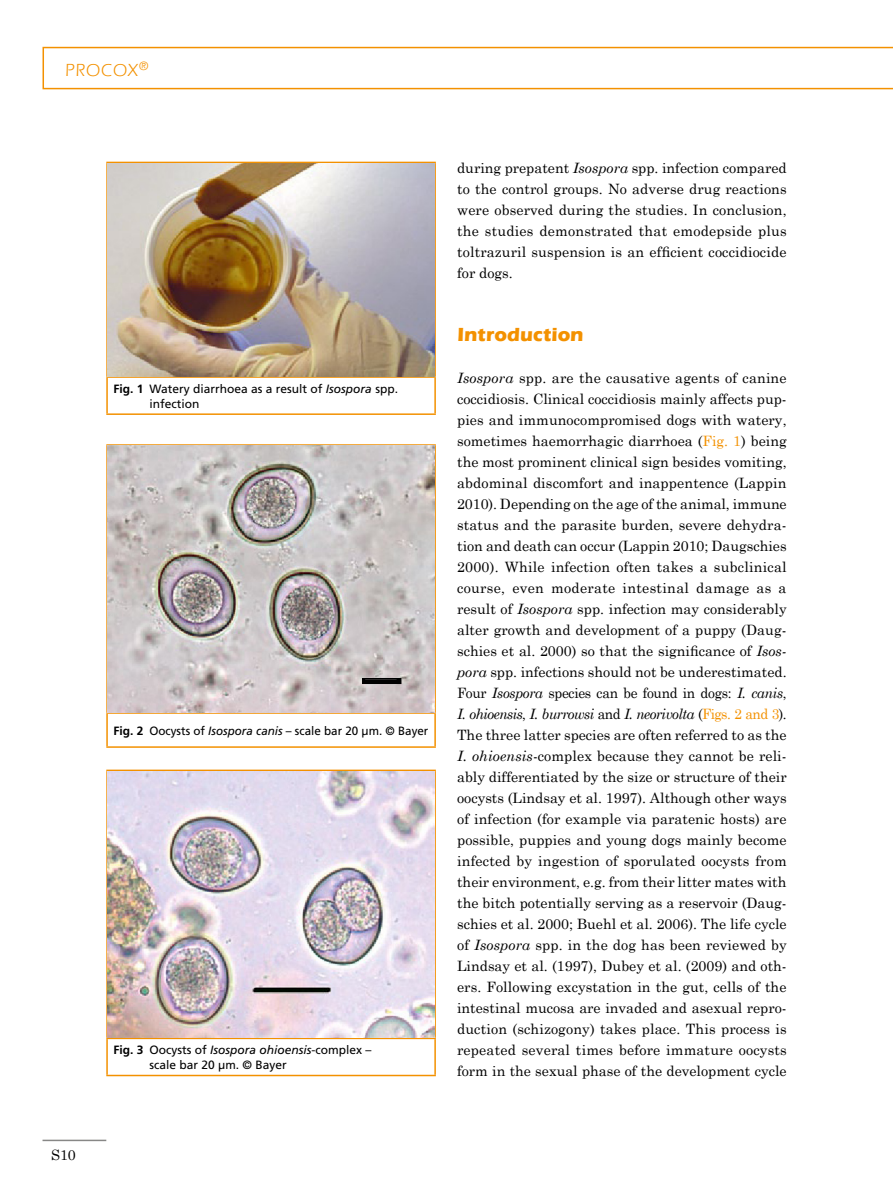
<style>
.page{position:relative;width:893px;height:1187px;background:#fff}
.page>*{position:absolute;margin:0;border:0;box-sizing:border-box;transform-origin:0 0}
.t1{font:700 19.5px "Itc Eras";color:#f39100}
.t2{font:18px "ITC Eras Std";letter-spacing:.05em;color:#f39100}
.t3{font:14.25px/21px "Century Schoolbook";letter-spacing:.01em;color:#000;text-align:justify}
.t4{font:12px/15px "Frutiger";color:#000}
.s1{font-weight:700}
.s2{font-style:italic}
.s3{color:#f39100}
</style>
<div class="page">
<hr style="left:43px;top:1139px;width:63px;height:1px;background:#878786">
<svg style="left:43px;top:47px;width:850px;height:42px"></svg>
<hr style="left:106px;top:1039px;width:2px;height:35px;background:#f39100">
<hr style="left:434px;top:1039px;width:2px;height:35px;background:#f39100">
<hr style="left:106px;top:1074px;width:330px;height:2px;background:#f39100">
<hr style="left:106px;top:769px;width:330px;height:2px;background:#f39100">
<hr style="left:106px;top:771px;width:2px;height:266px;background:#f39100">
<hr style="left:434px;top:771px;width:2px;height:266px;background:#f39100">
<hr style="left:106px;top:1037px;width:330px;height:2px;background:#f39100">
<img style="left:108px;top:771px;width:326px;height:266px">
<hr style="left:106px;top:378px;width:2px;height:35px;background:#f39100">
<hr style="left:434px;top:378px;width:2px;height:35px;background:#f39100">
<hr style="left:106px;top:413px;width:330px;height:2px;background:#f39100">
<hr style="left:106px;top:162px;width:330px;height:1px;background:#f39100">
<hr style="left:106px;top:163px;width:2px;height:213px;background:#f39100">
<hr style="left:434px;top:163px;width:2px;height:213px;background:#f39100">
<hr style="left:106px;top:376px;width:330px;height:2px;background:#f39100">
<img style="left:108px;top:163px;width:326px;height:213px">
<hr style="left:106px;top:713px;width:2px;height:33px;background:#f39100">
<hr style="left:434px;top:713px;width:2px;height:33px;background:#f39100">
<hr style="left:106px;top:746px;width:330px;height:1px;background:#f39100">
<hr style="left:106px;top:444px;width:330px;height:1px;background:#f39100">
<hr style="left:106px;top:445px;width:2px;height:267px;background:#f39100">
<hr style="left:434px;top:445px;width:2px;height:267px;background:#f39100">
<hr style="left:106px;top:712px;width:330px;height:1px;background:#f39100">
<img style="left:108px;top:445px;width:326px;height:267px">
<hr style="left:363px;top:678px;width:36px;height:1px;background:#000">
<div style="left:363px;top:679px;width:36px;height:5px;background:#000"></div>
<p class="t2" style="left:65px;top:60px;width:85px">PROCOX<sup>®</sup></p>
<p class="t3" style="left:51px;top:1144px;width:26px">S10</p>
<p class="t4" style="left:149px;top:381px;width:250px;text-indent:-36px"><span class="s1">Fig. 1</span> Watery diarrhoea as a result of <span class="s2">Isospora</span> spp. infection</p>
<p class="t4" style="left:113px;top:723px;width:317px"><span class="s1">Fig. 2</span> Oocysts of <span class="s2">Isospora canis</span> – scale bar 20 µm. © Bayer</p>
<p class="t4" style="left:149px;top:1042px;width:224px;text-indent:-36px"><span class="s1">Fig. 3</span> Oocysts of <span class="s2">Isospora ohioensis</span>-complex – scale bar 20 µm. © Bayer</p>
<p class="t3" style="left:457px;top:157px;width:331px">during prepatent <span class="s2">Isospora</span> spp. infection compared to the control groups. No adverse drug reactions were observed during the studies. In conclusion, the studies demonstrated that emodepside plus toltrazuril suspension is an efficient coccidiocide for dogs.</p>
<h1 class="t1" style="left:457px;top:323px;width:128px">Introduction</h1>
<p class="t3" style="left:457px;top:367px;width:331px"><span class="s2">Isospora</span> spp. are the causative agents of canine coccidiosis. Clinical coccidiosis mainly affects pup&shy;pies and immunocompromised dogs with watery, sometimes haemorrhagic diarrhoea (<span class="s3">Fig. 1</span>) being the most prominent clinical sign besides vomiting, abdominal discomfort and inappentence (Lappin 2010). Depending on the age of the animal, immune status and the parasite burden, severe dehydra&shy;tion and death can occur (Lappin 2010; Daugschies 2000). While infection often takes a subclinical course, even moderate intestinal damage as a result of <span class="s2">Isospora</span> spp. infection may considerably alter growth and development of a puppy (Daug&shy;schies et al. 2000) so that the significance of <span class="s2">Isos&shy;pora</span> spp. infections should not be underestimated.<br>Four <span class="s2">Isospora</span> species can be found in dogs: <span class="s2">I. canis</span>, <span class="s2">I. ohioensis</span>, <span class="s2">I. burrowsi</span> and <span class="s2">I. neorivolta</span> (<span class="s3">Figs. 2 and 3</span>).<br>The three latter species are often referred to as the <span class="s2">I. ohioensis</span>-complex because they cannot be reli&shy;ably differentiated by the size or structure of their oocysts (Lindsay et al. 1997). Although other ways of infection (for example via paratenic hosts) are possible, puppies and young dogs mainly become infected by ingestion of sporulated oocysts from their environment, e.g. from their litter mates with the bitch potentially serving as a reservoir (Daug&shy;schies et al. 2000; Buehl et al. 2006). The life cycle of <span class="s2">Isospora</span> spp. in the dog has been reviewed by Lindsay et al. (1997), Dubey et al. (2009) and oth&shy;ers. Following excystation in the gut, cells of the intestinal mucosa are invaded and asexual repro&shy;duction (schizogony) takes place. This process is repeated several times before immature oocysts form in the sexual phase of the development cycle</p>
</div>
